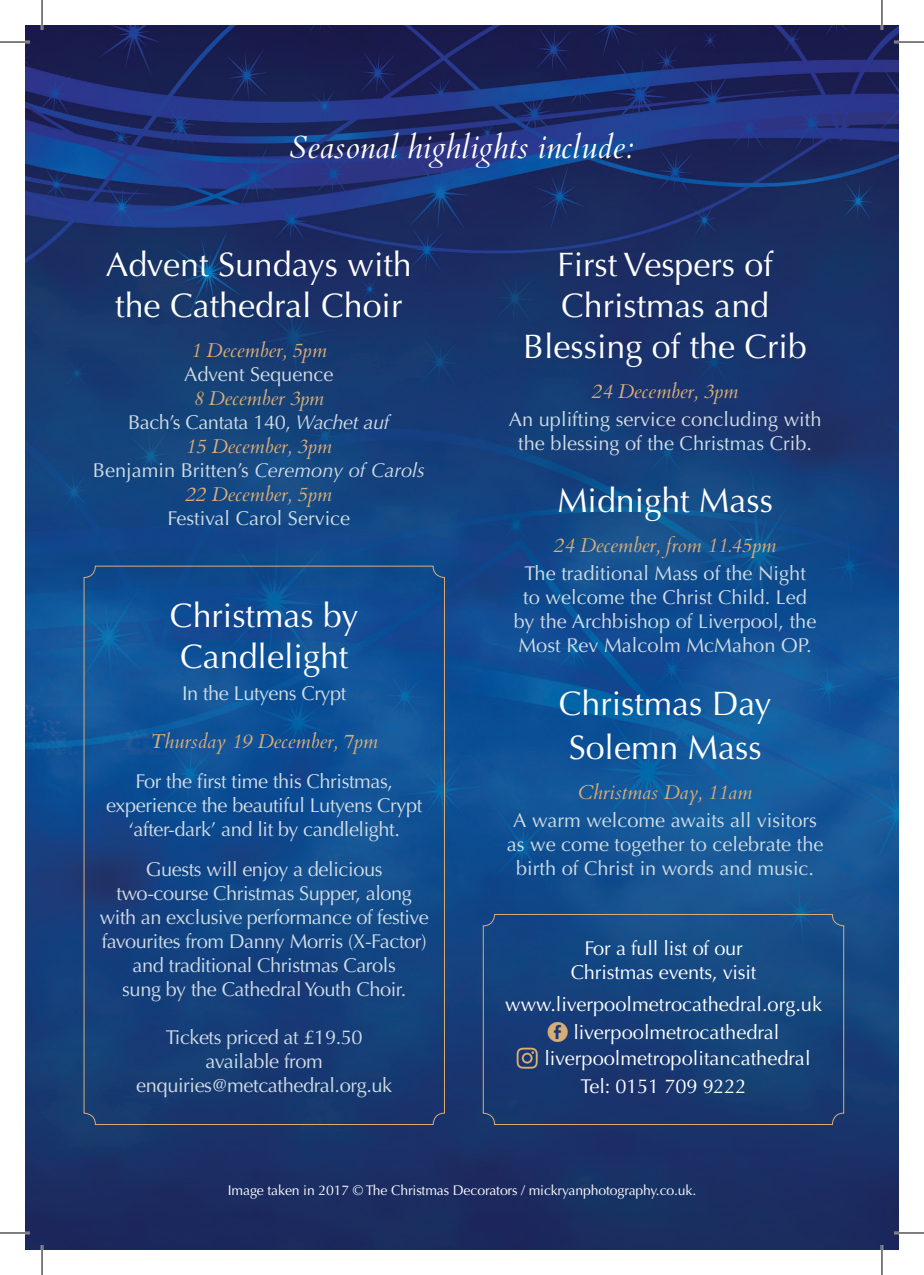
<style>
.page{position:relative;width:924px;height:1275px;background:#fff}
.page>*{position:absolute;margin:0;border:0;box-sizing:border-box;transform-origin:0 0}
.t1{font:34px/40.8px "Optima";color:#fff}
.t2{font:italic 32px "Cardo";color:#fff}
.t3{font:20px/24px "Optima";letter-spacing:-.02em;color:#d2dde5;text-align:center}
.t4{font:20px/24px "Optima";color:#d2dde5;text-align:center}
.t5{font:20px/28px "Optima";color:#fff;text-align:center}
.t6{font:italic 20px "Cardo";color:#daad76}
.t7{font:14px "Optima";letter-spacing:-.01em;color:#fff}
.s1{font-style:italic}
.s2{font-family:"SS Social Circle";color:#daad76}
</style>
<div class="page">
<img style="left:25px;top:25px;width:873px;height:1225px">
<div style="left:482px;top:914px;width:361px;height:211px;border:1px solid #daad76;border-radius:11px"></div>
<svg style="left:516px;top:1047px;width:21px;height:21px"></svg>
<hr style="left:0;top:41px;width:30px;height:2px;background:#fff">
<hr style="left:893px;top:41px;width:30px;height:2px;background:#fff">
<hr style="left:0;top:1231px;width:30px;height:3px;background:#fff">
<hr style="left:893px;top:1231px;width:30px;height:3px;background:#fff">
<hr style="left:41px;top:0;width:2px;height:30px;background:#fff">
<hr style="left:41px;top:1245px;width:2px;height:30px;background:#fff">
<hr style="left:880px;top:0;width:2px;height:30px;background:#fff">
<hr style="left:880px;top:1245px;width:2px;height:30px;background:#fff">
<hr style="left:0;top:42px;width:30px;height:1px;background:#000">
<hr style="left:893px;top:42px;width:30px;height:1px;background:#000">
<hr style="left:0;top:1232px;width:30px;height:1px;background:#000">
<hr style="left:893px;top:1232px;width:30px;height:1px;background:#000">
<hr style="left:42px;top:0;width:1px;height:30px;background:#000">
<hr style="left:42px;top:1245px;width:1px;height:30px;background:#000">
<hr style="left:881px;top:0;width:1px;height:30px;background:#000">
<hr style="left:881px;top:1245px;width:1px;height:30px;background:#000">
<h2 class="t2" style="left:289px;top:129px;width:346px">Seasonal highlights include:</h2>
<h1 class="t1" style="left:106px;top:244px;width:307px">Advent Sundays with the Cathedral Choir</h1>
<p class="t6" style="left:191px;top:338px;width:137px">1 December, 5pm</p>
<p class="t4" style="left:184px;top:362px;width:151px">Advent Sequence</p>
<p class="t6" style="left:193px;top:386px;width:132px">8 December 3pm</p>
<p class="t3" style="left:128px;top:410px;width:263px">Bach’s Cantata 140, <span class="s1">Wachet auf</span></p>
<p class="t6" style="left:185px;top:434px;width:148px">15 December, 3pm</p>
<p class="t4" style="left:93px;top:458px;width:333px">Benjamin Britten’s <span class="s1">Ceremony of Carols</span></p>
<p class="t6" style="left:185px;top:482px;width:148px">22 December, 5pm</p>
<p class="t4" style="left:167px;top:506px;width:184px">Festival Carol Service</p>
<h1 class="t1" style="left:170px;top:595px;width:190px">Christmas by<br>Candlelight</h1>
<p class="t3" style="left:182px;top:681px;width:166px">In the Lutyens Crypt</p>
<p class="t6" style="left:150px;top:729px;width:229px">Thursday 19 December, 7pm</p>
<p class="t3" style="left:106px;top:769px;width:318px">For the first time this Christmas, experience the beautiful Lutyens Crypt ‘after-dark’ and lit by candlelight.</p>
<p class="t3" style="left:100px;top:857px;width:330px">Guests will enjoy a delicious two-course Christmas Supper, along with an exclusive performance of festive favourites from Danny Morris (X-Factor) and traditional Christmas Carols<br>sung by the Cathedral Youth Choir.</p>
<p class="t3" style="left:136px;top:1025px;width:257px">Tickets priced at £19.50 available from enquiries@metcathedral.org.uk</p>
<h1 class="t1" style="left:523px;top:244px;width:285px;text-align:center">First Vespers of<br>Christmas and<br>Blessing of the Crib</h1>
<p class="t6" style="left:591px;top:379px;width:148px">24 December, 3pm</p>
<p class="t4" style="left:508px;top:407px;width:314px">An uplifting service concluding with the blessing of the Christmas Crib.</p>
<h1 class="t1" style="left:557px;top:481px;width:217px">Midnight Mass</h1>
<p class="t6" style="left:553px;top:534px;width:224px">24 December, from 11.45pm</p>
<p class="t4" style="left:513px;top:562px;width:304px">The traditional Mass of the Night to welcome the Christ Child. Led by the Archbishop of Liverpool, the<br>Most Rev Malcolm McMahon OP.</p>
<h1 class="t1" style="left:558px;top:682px;width:214px;line-height:43.2px">Christmas Day<br>Solemn Mass</h1>
<p class="t6" style="left:578px;top:780px;width:175px">Christmas Day, 11am</p>
<p class="t4" style="left:506px;top:808px;width:318px">A warm welcome awaits all visitors as we come together to celebrate the birth of Christ in words and music.</p>
<p class="t5" style="left:570px;top:936px;width:187px;line-height:24px">For a full list of our<br>Christmas events, visit</p>
<p class="t5" style="left:505px;top:990px;width:318px">www.liverpoolmetrocathedral.org.uk<br><span class="s2">FACEBOOK</span> liverpoolmetrocathedral</p>
<p class="t5" style="left:580px;top:1044px;width:231px;text-align:left;text-indent:-36px">liverpoolmetropolitancathedral<br>Tel: 0151 709 9222</p>
<p class="t7" style="left:228px;top:1182px;width:470px">Image taken in 2017 © The Christmas Decorators / mickryanphotography.co.uk.</p>
</div>
